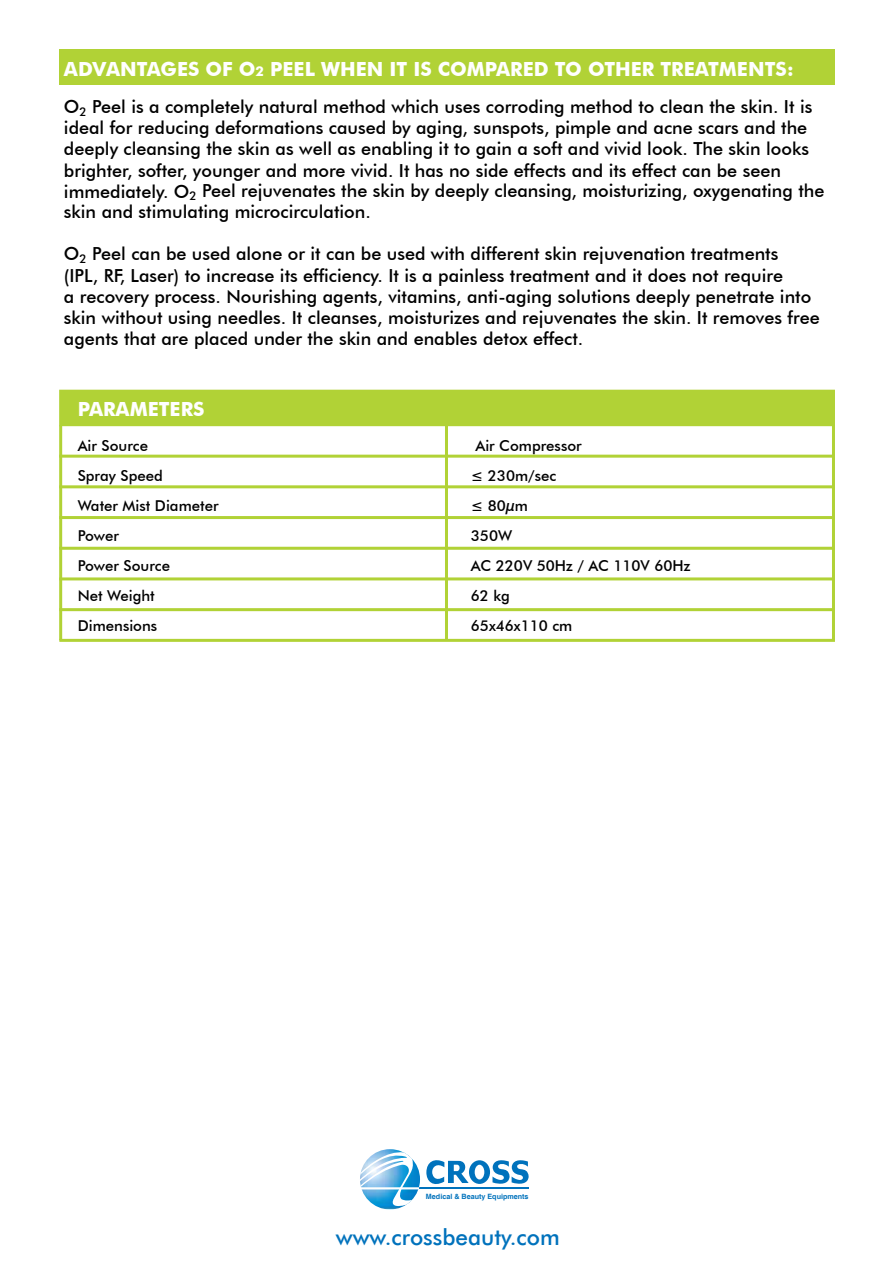
<style>
.page{position:relative;width:893px;height:1263px;background:#fff}
.page>*{position:absolute;margin:0;border:0;box-sizing:border-box;transform-origin:0 0}
.t1{font:500 22.5px "Futura";color:#0072bc}
.t2{font:700 19.5px "Futura BT";color:#fff}
.t3{font:500 18px/21px "Futura BT";color:#010101}
.t4{font:500 15px/30px "Futura BT";color:#010101}
.t5{font:700 7.2px "Helvetica";color:#0072bc}
.s1{font-size:13.5px}
</style>
<div class="page">
<svg style="left:426px;top:1160px;width:103px;height:28px"></svg>
<hr style="left:418px;top:1188px;width:111px;height:1px;background:#0072bc">
<svg style="left:360px;top:1150px;width:59px;height:58px"></svg>
<hr style="left:59px;top:639px;width:776px;height:3px;background:#b1d236">
<div style="left:59px;top:390px;width:776px;height:36px;background:#b1d236"></div>
<hr style="left:59px;top:425px;width:3px;height:215px;background:#b1d236">
<hr style="left:445px;top:425px;width:3px;height:215px;background:#b1d236">
<hr style="left:59px;top:608px;width:776px;height:3px;background:#b1d236">
<hr style="left:59px;top:577px;width:776px;height:3px;background:#b1d236">
<hr style="left:59px;top:547px;width:776px;height:3px;background:#b1d236">
<hr style="left:59px;top:516px;width:776px;height:3px;background:#b1d236">
<hr style="left:59px;top:485px;width:776px;height:3px;background:#b1d236">
<hr style="left:59px;top:455px;width:776px;height:3px;background:#b1d236">
<hr style="left:832px;top:425px;width:3px;height:215px;background:#b1d236">
<div style="left:59px;top:50px;width:776px;height:35px;background:#b1d236"></div>
<p class="t2" style="left:64px;top:57px;width:731px">ADVANTAGES OF O<span class="s1">2</span> PEEL WHEN IT IS COMPARED TO OTHER TREATMENTS:</p>
<p class="t3" style="left:64px;top:96px;width:762px">O<sub>2</sub> Peel is a completely natural method which uses corroding method to clean the skin. It is ideal for reducing deformations caused by aging, sunspots, pimple and acne scars and the deeply cleansing the skin as well as enabling it to gain a soft and vivid look. The skin looks brighter, softer, younger and more vivid. It has no side effects and its effect can be seen immediately. O<sub>2</sub> Peel rejuvenates the skin by deeply cleansing, moisturizing, oxygenating the skin and stimulating microcirculation.</p>
<p class="t3" style="left:64px;top:243px;width:757px">O<sub>2</sub> Peel can be used alone or it can be used with different skin rejuvenation treatments<br>(IPL, RF, Laser) to increase its efficiency. It is a painless treatment and it does not require<br>a recovery process. Nourishing agents, vitamins, anti-aging solutions deeply penetrate into skin without using needles. It cleanses, moisturizes and rejuvenates the skin. It removes free agents that are placed under the skin and enables detox effect.</p>
<p class="t2" style="left:78px;top:397px;width:128px">PARAMETERS</p>
<p class="t4" style="left:78px;top:430px;width:142px">Air Source<br>Spray Speed<br>Water Mist Diameter<br>Power<br>Power Source<br>Net Weight<br>Dimensions</p>
<p class="t4" style="left:471px;top:430px;width:221px;text-indent:5px">Air Compressor<br>≤ 230m/sec<br>≤ 80µm<br>350W<br>AC 220V 50Hz / AC 110V 60Hz<br>62 kg<br>65x46x110 cm</p>
<p class="t5" style="left:426px;top:1192px;width:104px">Medical &amp; Beauty Equipments</p>
<p class="t1" style="left:336px;top:1224px;width:225px">www.crossbeauty.com</p>
</div>
